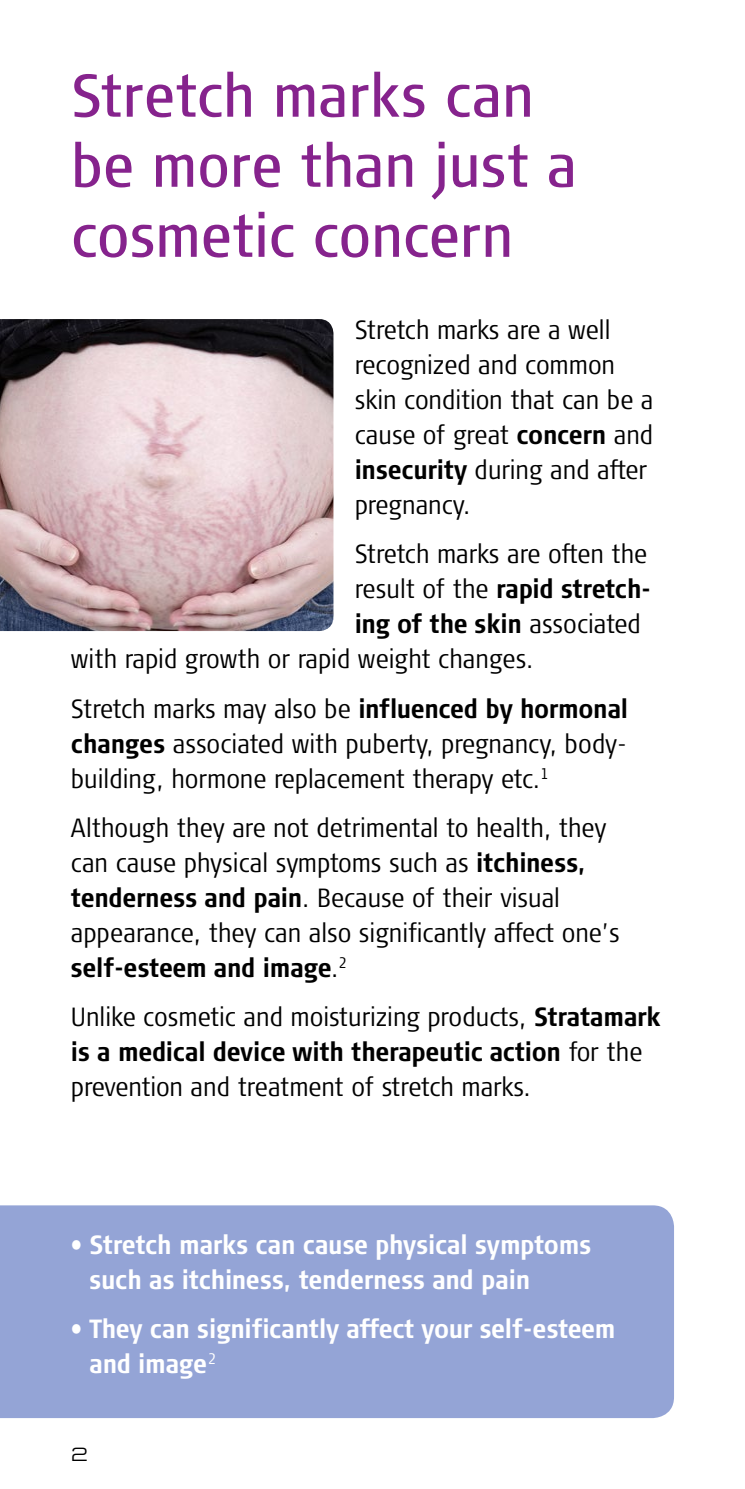
<style>
.page{position:relative;width:745px;height:1489px;background:#fff}
.page>*{position:absolute;margin:0;border:0;box-sizing:border-box;transform-origin:0 0}
.t1{font:condensed 60px/70px "Signa Pro";color:#86238d}
.t2{font:300 condensed 26.25px/35px "Signa Pro";color:#000}
.t3{font:700 condensed 26.25px/35px "Signa Pro";letter-spacing:-.01em;color:#fff}
.t4{font:700 condensed 26.25px "Signa Pro";letter-spacing:-.015em;color:#000}
.t5{font:300 20px "Q Type Pro Semi Extd";color:#000}
.s1{font-weight:700}
.s2{font-weight:300}
</style>
<div class="page">
<div style="left:0;top:1205px;width:673px;height:212px;background:#94a4d6"></div>
<img style="left:0;top:319px;width:333px;height:312px">
<h1 class="t1" style="left:71px;top:61px;width:507px">Stretch marks can be more than just a cosmetic concern</h1>
<p class="t2" style="left:354px;top:312px;width:300px">Stretch marks are a well recognized and common skin condition that can be a cause of great <span class="s1">concern</span> and <span class="s1">insecurity</span> during and after pregnancy.</p>
<p class="t2" style="left:354px;top:536px;width:294px">Stretch marks are often the</p>
<p class="t4" style="left:354px;top:573px;width:297px"><span class="s2">result of the</span> rapid stretch-</p>
<p class="t4" style="left:354px;top:608px;width:287px">ing of the skin <span class="s2">associated</span></p>
<p class="t2" style="left:71px;top:641px;width:464px">with rapid growth or rapid weight changes.</p>
<p class="t2" style="left:71px;top:691px;width:558px;text-align:justify">Stretch marks may also be <span class="s1">influenced by hormonal changes</span> associated with puberty, pregnancy, body&shy;building, hormone replacement therapy etc.<sup>1</sup></p>
<p class="t2" style="left:71px;top:810px;width:550px">Although they are not detrimental to health, they can cause physical symptoms such as <span class="s1">itchiness, tenderness and pain</span>. Because of their visual appearance, they can also significantly affect one’s <span class="s1">self-esteem and image</span>.<sup>2</sup></p>
<p class="t2" style="left:71px;top:999px;width:590px">Unlike cosmetic and moisturizing products, <span class="s1">Stratamark is a medical device with therapeutic action</span> for the prevention and treatment of stretch marks.</p>
<p class="t3" style="left:89px;top:1226px;width:503px;text-indent:-18px">• Stretch marks can cause physical symptoms such as itchiness, tenderness and pain</p>
<p class="t3" style="left:89px;top:1311px;width:527px;text-indent:-18px">• They can significantly affect your self-esteem and image<sup>2</sup></p>
<p class="t5" style="left:71px;top:1442px;width:19px">2</p>
</div>
